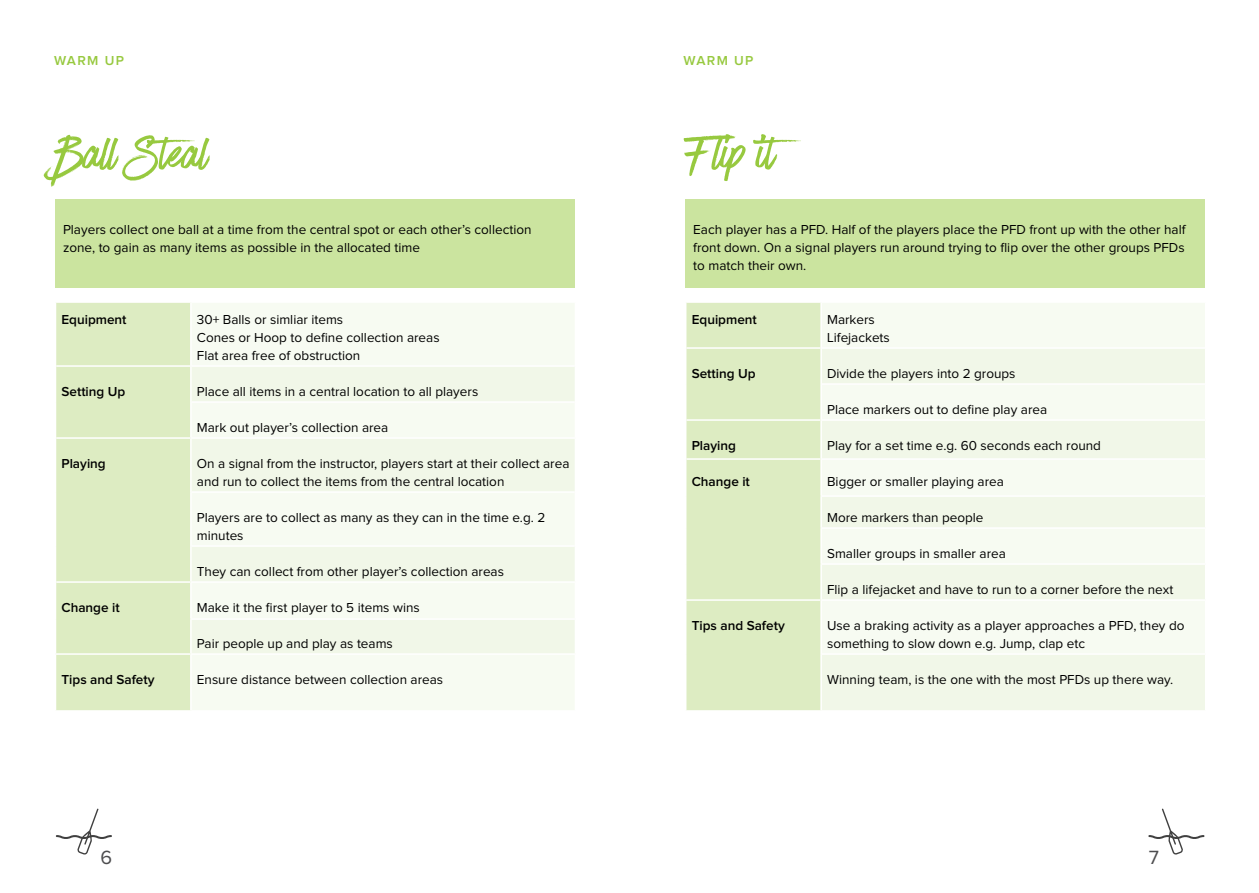
<style>
.page{position:relative;width:1259px;height:893px;background:#fff}
.page>*{position:absolute;margin:0;border:0;box-sizing:border-box;transform-origin:0 0}
.t1{font:54px "Have Heart One";color:#97c93f}
.t2{font:19.8px "Proxima Nova";color:#4d4d4f}
.t3{font:13.5px/18px "Proxima Nova";color:#000}
.t4{font:600 13.5px "Proxima Nova";color:#000}
.t5{font:600 13.5px "Proxima Nova";letter-spacing:.1em;color:#97c93f}
</style>
<div class="page">
<svg style="left:1148px;top:808px;width:56px;height:47px"></svg>
<svg style="left:56px;top:808px;width:56px;height:47px"></svg>
<div style="left:55px;top:200px;width:520px;height:88px;background:#cbe49f"></div>
<div style="left:56px;top:303px;width:134px;height:407px;background:#ddecc2"></div>
<div style="left:192px;top:303px;width:382px;height:407px;background:#f7fbf2"></div>
<svg style="left:192px;top:367px;width:383px;height:286px;fill:#f1f7e8"></svg>
<hr style="left:56px;top:365px;width:134px;height:2px;background:#fff">
<hr style="left:192px;top:401px;width:383px;height:2px;background:#fff">
<hr style="left:192px;top:491px;width:383px;height:2px;background:#fff">
<hr style="left:192px;top:545px;width:383px;height:2px;background:#fff">
<hr style="left:56px;top:437px;width:134px;height:2px;background:#fff">
<hr style="left:56px;top:581px;width:134px;height:2px;background:#fff">
<hr style="left:55px;top:653px;width:135px;height:2px;background:#fff">
<hr style="left:190px;top:581px;width:386px;height:2px;background:#fff">
<hr style="left:192px;top:365px;width:383px;height:2px;background:#fff">
<hr style="left:190px;top:437px;width:386px;height:2px;background:#fff">
<hr style="left:190px;top:618px;width:386px;height:2px;background:#fff">
<hr style="left:190px;top:653px;width:386px;height:2px;background:#fff">
<div style="left:685px;top:200px;width:520px;height:88px;background:#cbe49f"></div>
<div style="left:686px;top:303px;width:134px;height:407px;background:#ddecc2"></div>
<div style="left:822px;top:303px;width:383px;height:44px;background:#f7fbf2"></div>
<svg style="left:822px;top:349px;width:383px;height:361px;fill:#f1f7e8"></svg>
<hr style="left:686px;top:347px;width:134px;height:2px;background:#fff">
<hr style="left:822px;top:383px;width:383px;height:2px;background:#fff">
<hr style="left:686px;top:419px;width:134px;height:2px;background:#fff">
<hr style="left:686px;top:458px;width:134px;height:2px;background:#fff">
<hr style="left:822px;top:653px;width:384px;height:2px;background:#fff">
<hr style="left:685px;top:599px;width:135px;height:2px;background:#fff">
<hr style="left:820px;top:458px;width:386px;height:2px;background:#fff">
<hr style="left:820px;top:419px;width:386px;height:2px;background:#fff">
<hr style="left:820px;top:495px;width:386px;height:2px;background:#fff">
<hr style="left:820px;top:527px;width:386px;height:2px;background:#fff">
<hr style="left:820px;top:563px;width:386px;height:2px;background:#fff">
<hr style="left:820px;top:599px;width:386px;height:2px;background:#fff">
<p class="t5" style="left:54px;top:54px;width:71px">WARM UP</p>
<h1 class="t1" style="left:54px;top:124px;width:156px">Ball Steal</h1>
<p class="t3" style="left:63px;top:221px;width:470px">Players collect one ball at a time from the central spot or each other’s collection zone, to gain as many items as possible in the allocated time</p>
<p class="t4" style="left:61px;top:313px;width:67px">Equipment</p>
<p class="t3" style="left:197px;top:311px;width:244px">30+ Balls or simliar items<br>Cones or Hoop to define collection areas<br>Flat area free of obstruction</p>
<p class="t4" style="left:61px;top:385px;width:65px">Setting Up</p>
<p class="t3" style="left:197px;top:383px;width:283px">Place all items in a central location to all players</p>
<p class="t3" style="left:197px;top:419px;width:193px">Mark out player’s collection area</p>
<p class="t4" style="left:61px;top:457px;width:46px">Playing</p>
<p class="t3" style="left:197px;top:455px;width:374px">On a signal from the instructor, players start at their collect area and run to collect the items from the central location</p>
<p class="t3" style="left:197px;top:509px;width:350px">Players are to collect as many as they can in the time e.g. 2 minutes</p>
<p class="t3" style="left:197px;top:563px;width:309px">They can collect from other player’s collection areas</p>
<p class="t4" style="left:61px;top:601px;width:60px">Change it</p>
<p class="t3" style="left:197px;top:599px;width:224px">Make it the first player to 5 items wins</p>
<p class="t3" style="left:197px;top:635px;width:197px">Pair people up and play as teams</p>
<p class="t4" style="left:61px;top:673px;width:95px">Tips and Safety</p>
<p class="t3" style="left:197px;top:671px;width:248px">Ensure distance between collection areas</p>
<p class="t5" style="left:683px;top:54px;width:71px">WARM UP</p>
<h1 class="t1" style="left:684px;top:124px;width:132px">Flip it</h1>
<p class="t3" style="left:693px;top:221px;width:494px;text-align:justify">Each player has a PFD. Half of the players place the PFD front up with the other half front down. On a signal players run around trying to flip over the other groups PFDs to match their own.</p>
<p class="t4" style="left:692px;top:313px;width:67px">Equipment</p>
<p class="t3" style="left:827px;top:311px;width:64px">Markers<br>Lifejackets</p>
<p class="t4" style="left:692px;top:367px;width:65px">Setting Up</p>
<p class="t3" style="left:827px;top:365px;width:190px">Divide the players into 2 groups</p>
<p class="t3" style="left:827px;top:401px;width:222px">Place markers out to define play area</p>
<p class="t4" style="left:692px;top:439px;width:46px">Playing</p>
<p class="t3" style="left:827px;top:437px;width:275px">Play for a set time e.g. 60 seconds each round</p>
<p class="t4" style="left:692px;top:475px;width:60px">Change it</p>
<p class="t3" style="left:827px;top:473px;width:178px">Bigger or smaller playing area</p>
<p class="t3" style="left:827px;top:509px;width:158px">More markers than people</p>
<p class="t3" style="left:827px;top:545px;width:180px">Smaller groups in smaller area</p>
<p class="t3" style="left:827px;top:581px;width:348px">Flip a lifejacket and have to run to a corner before the next</p>
<p class="t4" style="left:692px;top:619px;width:95px">Tips and Safety</p>
<p class="t3" style="left:827px;top:617px;width:359px">Use a braking activity as a player approaches a PFD, they do something to slow down e.g. Jump, clap etc</p>
<p class="t3" style="left:827px;top:671px;width:347px">Winning team, is the one with the most PFDs up there way.</p>
<h2 class="t2" style="left:100px;top:848px;width:13px">6</h2>
<h2 class="t2" style="left:1148px;top:848px;width:12px">7</h2>
</div>
